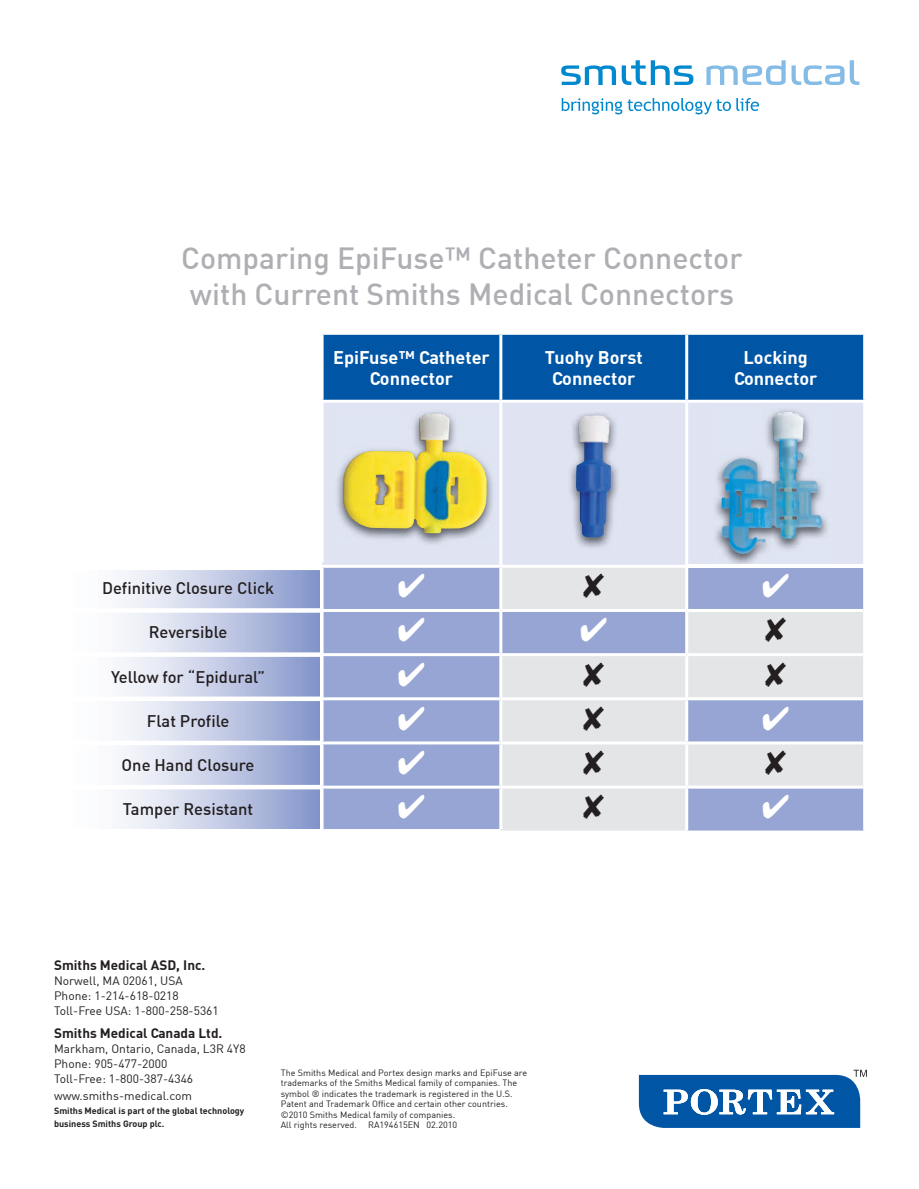
<style>
.page{position:relative;width:919px;height:1189px;background:#fff}
.page>*{position:absolute;margin:0;border:0;box-sizing:border-box;transform-origin:0 0}
.t1{font:500 30px/36px "DIN";color:#aeafb3}
.t2{font:700 18px/21.6px "DIN";color:#fff;text-align:center}
.t3{font:500 16.5px "DIN";color:#231f20}
.t4{font:700 13.5px "DIN";color:#231f20}
.t5{font:12px/15px "DIN";color:#231f20}
.t6{font:9px/10.5px "DIN";color:#231f20}
.t7{font:700 9px/13.5px "DIN";color:#231f20}
</style>
<div class="page">
<svg style="left:561px;top:65px;width:54px;height:20px"></svg>
<svg style="left:621px;top:60px;width:72px;height:25px"></svg>
<svg style="left:706px;top:60px;width:79px;height:25px"></svg>
<svg style="left:791px;top:60px;width:67px;height:25px"></svg>
<svg style="left:561px;top:98px;width:169px;height:16px"></svg>
<svg style="left:736px;top:98px;width:22px;height:13px"></svg>
<svg style="left:123px;top:570px;width:196px;height:258px;background:#c2cae5"></svg>
<div style="left:323px;top:335px;width:539px;height:64px;background:#0155a5"></div>
<div style="left:322px;top:403px;width:540px;height:161px;background:#e0e4f2"></div>
<div style="left:323px;top:567px;width:176px;height:41px;background:#96a5d3"></div>
<svg style="left:502px;top:568px;width:360px;height:40px;background:#bec6dd"></svg>
<div style="left:323px;top:612px;width:176px;height:216px;background:#96a5d3"></div>
<svg style="left:500px;top:612px;width:362px;height:218px;background:#cdd2e1"></svg>
<hr style="left:54px;top:608px;width:266px;height:4px;background:#fff">
<hr style="left:54px;top:652px;width:266px;height:4px;background:#fff">
<svg style="left:123px;top:696px;width:197px;height:4px"></svg>
<div style="left:54px;top:740px;width:266px;height:5px;background:#fff"></div>
<div style="left:54px;top:784px;width:266px;height:5px;background:#fff"></div>
<hr style="left:499px;top:335px;width:3px;height:64px;background:#fff">
<hr style="left:684px;top:335px;width:3px;height:64px;background:#fff">
<hr style="left:684px;top:567px;width:3px;height:41px;background:#fff">
<hr style="left:499px;top:611px;width:3px;height:42px;background:#fff">
<hr style="left:684px;top:611px;width:3px;height:42px;background:#fff">
<hr style="left:320px;top:653px;width:180px;height:3px;background:#fff">
<hr style="left:500px;top:653px;width:186px;height:3px;background:#fff">
<hr style="left:499px;top:656px;width:3px;height:41px;background:#fff">
<hr style="left:686px;top:653px;width:176px;height:3px;background:#fff">
<hr style="left:684px;top:656px;width:3px;height:41px;background:#fff">
<hr style="left:320px;top:697px;width:180px;height:3px;background:#fff">
<hr style="left:500px;top:697px;width:186px;height:3px;background:#fff">
<hr style="left:499px;top:700px;width:3px;height:41px;background:#fff">
<hr style="left:686px;top:697px;width:176px;height:3px;background:#fff">
<hr style="left:684px;top:700px;width:3px;height:41px;background:#fff">
<hr style="left:320px;top:741px;width:180px;height:3px;background:#fff">
<hr style="left:500px;top:741px;width:186px;height:3px;background:#fff">
<hr style="left:499px;top:744px;width:3px;height:41px;background:#fff">
<hr style="left:686px;top:741px;width:176px;height:3px;background:#fff">
<hr style="left:684px;top:744px;width:3px;height:41px;background:#fff">
<hr style="left:320px;top:785px;width:180px;height:3px;background:#fff">
<hr style="left:500px;top:785px;width:186px;height:3px;background:#fff">
<hr style="left:499px;top:788px;width:3px;height:40px;background:#fff">
<hr style="left:686px;top:785px;width:176px;height:3px;background:#fff">
<hr style="left:684px;top:788px;width:3px;height:42px;background:#fff">
<hr style="left:320px;top:402px;width:3px;height:160px;background:#fff">
<hr style="left:499px;top:402px;width:3px;height:162px;background:#fff">
<hr style="left:684px;top:402px;width:3px;height:162px;background:#fff">
<img style="left:334px;top:409px;width:161px;height:136px">
<img style="left:343px;top:413px;width:144px;height:120px">
<img style="left:567px;top:411px;width:52px;height:138px">
<img style="left:575px;top:415px;width:36px;height:122px">
<img style="left:713px;top:408px;width:117px;height:156px">
<img style="left:721px;top:412px;width:100px;height:143px">
<svg style="left:638px;top:1069px;width:228px;height:58px"></svg>
<svg style="left:398px;top:573px;width:26px;height:24px"></svg>
<svg style="left:583px;top:573px;width:20px;height:24px"></svg>
<svg style="left:762px;top:573px;width:26px;height:24px"></svg>
<svg style="left:398px;top:617px;width:26px;height:24px"></svg>
<svg style="left:580px;top:617px;width:26px;height:24px"></svg>
<svg style="left:765px;top:617px;width:20px;height:25px"></svg>
<svg style="left:398px;top:661px;width:26px;height:24px"></svg>
<svg style="left:583px;top:661px;width:20px;height:25px"></svg>
<svg style="left:765px;top:661px;width:20px;height:25px"></svg>
<svg style="left:398px;top:705px;width:26px;height:24px"></svg>
<svg style="left:583px;top:705px;width:20px;height:25px"></svg>
<svg style="left:762px;top:705px;width:26px;height:24px"></svg>
<svg style="left:398px;top:750px;width:26px;height:24px"></svg>
<svg style="left:583px;top:749px;width:20px;height:25px"></svg>
<svg style="left:765px;top:749px;width:20px;height:25px"></svg>
<svg style="left:398px;top:794px;width:26px;height:24px"></svg>
<svg style="left:583px;top:794px;width:20px;height:24px"></svg>
<svg style="left:762px;top:794px;width:26px;height:24px"></svg>
<h1 class="t1" style="left:181px;top:239px;width:562px">Comparing EpiFuse™ Catheter Connector with Current Smiths Medical Connectors</h1>
<h2 class="t2" style="left:333px;top:345px;width:158px">EpiFuse™ Catheter<br>Connector</h2>
<h2 class="t2" style="left:544px;top:345px;width:99px">Tuohy Borst<br>Connector</h2>
<h2 class="t2" style="left:733px;top:345px;width:85px">Locking<br>Connector</h2>
<h3 class="t3" style="left:102px;top:577px;width:173px">Definitive Closure Click</h3>
<h3 class="t3" style="left:149px;top:621px;width:80px">Reversible</h3>
<h3 class="t3" style="left:111px;top:666px;width:155px">Yellow for “Epidural”</h3>
<h3 class="t3" style="left:147px;top:710px;width:84px">Flat Profile</h3>
<h3 class="t3" style="left:122px;top:754px;width:134px">One Hand Closure</h3>
<h3 class="t3" style="left:123px;top:798px;width:132px">Tamper Resistant</h3>
<h3 class="t4" style="left:54px;top:956px;width:153px">Smiths Medical ASD, Inc.</h3>
<h3 class="t5" style="left:54px;top:973px;width:166px">Norwell, MA 02061, USA<br>Phone: 1-214-618-0218<br>Toll-Free USA: 1-800-258-5361</h3>
<h3 class="t4" style="left:54px;top:1023px;width:170px">Smiths Medical Canada Ltd.</h3>
<h3 class="t5" style="left:54px;top:1040px;width:193px">Markham, Ontario, Canada, L3R 4Y8<br>Phone: 905-477-2000<br>Toll-Free: 1-800-387-4346</h3>
<h3 class="t5" style="left:54px;top:1087px;width:139px">www.smiths-medical.com</h3>
<p class="t7" style="left:54px;top:1103px;width:192px">Smiths Medical is part of the global technology business Smiths Group plc.</p>
<p class="t6" style="left:280px;top:1066px;width:248px">The Smiths Medical and Portex design marks and EpiFuse are trademarks of the Smiths Medical family of companies. The symbol ® indicates the trademark is registered in the U.S.<br>Patent and Trademark Office and certain other countries. ©2010 Smiths Medical family of companies.<br>All rights reserved. RA194615EN 02.2010</p>
</div>
